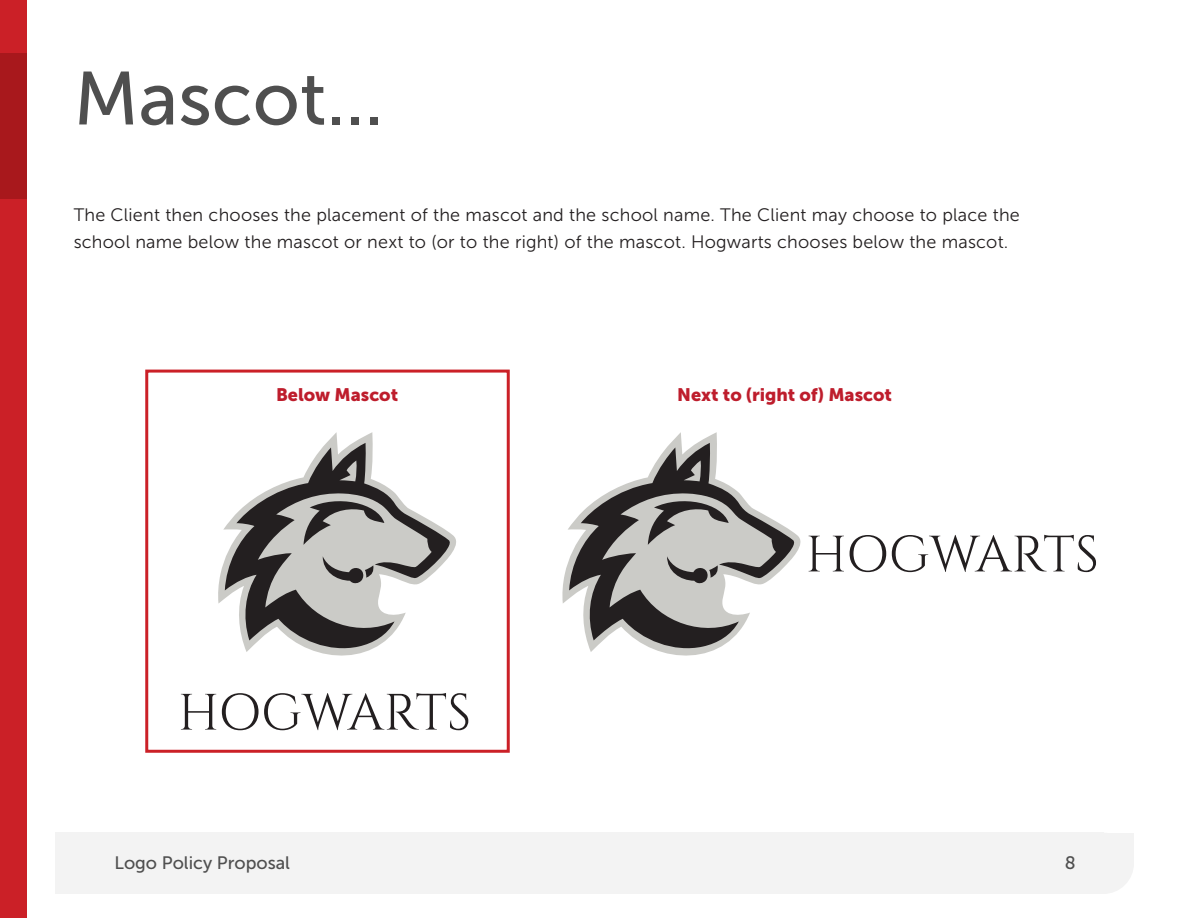
<style>
.page{position:relative;width:1188px;height:918px;background:#fff}
.page>*{position:absolute;margin:0;border:0;box-sizing:border-box;transform-origin:0 0}
.t1{font:75px "Museo Sans 500";color:#4f4f4f}
.t2{font:51px "Cinzel";color:#231f20}
.t3{font:18px/27px "Museo Sans 300";letter-spacing:.01em;color:#231f20}
.t4{font:18px "Museo Sans 900";color:#be1d2c}
.t5{font:18px "Museo Sans 500";color:#4f4f4f}
</style>
<div class="page">
<div style="left:0;top:0;width:27px;height:918px;background:#cb2027"></div>
<div style="left:0;top:54px;width:27px;height:145px;background:#a8181c"></div>
<div style="left:55px;top:833px;width:1048px;height:61px;background:#f3f3f3"></div>
<div style="left:1073px;top:833px;width:61px;height:61px;background:#f3f3f3;border-radius:50%"></div>
<div style="left:1104px;top:833px;width:30px;height:30px;background:#f3f3f3"></div>
<svg style="left:218px;top:432px;width:155px;height:224px"></svg>
<svg style="left:225px;top:443px;width:231px;height:210px"></svg>
<svg style="left:562px;top:432px;width:239px;height:224px"></svg>
<svg style="left:569px;top:443px;width:231px;height:210px"></svg>
<div style="left:145px;top:370px;width:365px;height:383px;border:3px solid #cb2027"></div>
<p class="t1" style="left:74px;top:58px;width:311px">Mascot...</p>
<p class="t3" style="left:74px;top:201px;width:948px">The Client then chooses the placement of the mascot and the school name. The Client may choose to place the school name below the mascot or next to (or to the right) of the mascot. Hogwarts chooses below the mascot.</p>
<p class="t4" style="left:276px;top:385px;width:124px">Below Mascot</p>
<p class="t4" style="left:677px;top:385px;width:216px">Next to (right of) Mascot</p>
<p class="t2" style="left:178px;top:683px;width:295px">HOGWARTS</p>
<p class="t2" style="left:806px;top:525px;width:295px">HOGWARTS</p>
<p class="t5" style="left:114px;top:852px;width:177px">Logo Policy Proposal</p>
<p class="t5" style="left:1065px;top:852px;width:12px">8</p>
</div>
